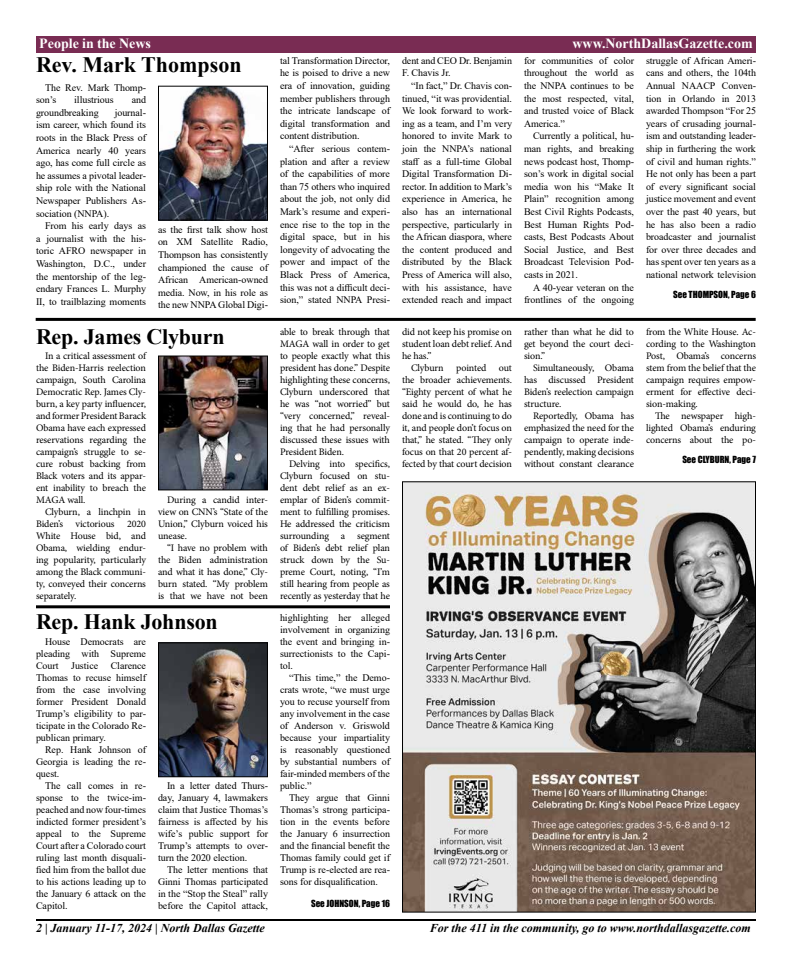
<style>
.page{position:relative;width:792px;height:972px;background:#fff}
.page>*{position:absolute;margin:0;border:0;box-sizing:border-box;transform-origin:0 0}
.t1{font:700 22px "Times New Roman";letter-spacing:-.01em;color:#000}
.t2{font:700 14px "Times New Roman";color:#fff}
.t3{font:italic 700 12px "Times New Roman";color:#000}
.t4{font:10px/12.6px "Times New Roman";letter-spacing:-.005em;color:#000;text-align:justify}
.t5{font:10px/12px "Minion Pro";letter-spacing:-.01em;color:#000;text-align:justify}
.t6{font:9px "Impact";color:#000}
</style>
<div class="page">
<div style="left:36px;top:36px;width:720px;height:17px;background:#792c53"></div>
<hr style="left:36px;top:919px;width:720px;height:2px;background:#000">
<hr style="left:36px;top:318px;width:720px;height:3px;background:#000">
<hr style="left:36px;top:605px;width:354px;height:3px;background:#000">
<img style="left:160px;top:644px;width:106px;height:131px">
<div style="left:158px;top:642px;width:110px;height:135px;border:1px solid #000"></div>
<img style="left:160px;top:88px;width:106px;height:131px">
<div style="left:158px;top:86px;width:110px;height:135px;border:1px solid #000"></div>
<img style="left:160px;top:358px;width:106px;height:130px">
<div style="left:158px;top:356px;width:110px;height:134px;border:1px solid #000"></div>
<img style="left:404px;top:483px;width:350px;height:428px">
<div style="left:402px;top:481px;width:354px;height:432px;border:1px solid #000"></div>
<h2 class="t2" style="left:39px;top:33px;width:113px">People in the News</h2>
<h2 class="t2" style="left:572px;top:33px;width:182px">www.NorthDallasGazette.com</h2>
<h1 class="t1" style="left:36px;top:49px;width:207px">Rev. Mark Thompson</h1>
<p class="t4" style="left:36px;top:81px;width:112px;text-indent:9px">The Rev. Mark Thomp&shy;son’s</p>
<p class="t4" style="left:74px;top:93px;width:41px">illustrious</p>
<p class="t4" style="left:132px;top:93px;width:16px">and</p>
<p class="t4" style="left:36px;top:106px;width:64px">groundbreaking</p>
<p class="t4" style="left:36px;top:106px;width:112px;text-indent:79px">journal&shy;ism career, which found its roots in the Black Press of America nearly 40 years ago, has come full circle as he assumes a pivotal leader&shy;ship role with the National Newspaper Publishers As&shy;sociation (NNPA).</p>
<p class="t4" style="left:36px;top:219px;width:112px;text-indent:9px">From his early days as a journalist with the his&shy;toric AFRO newspaper in Washington, D.C., under the mentorship of the leg&shy;endary Frances L. Murphy II, to trailblazing moments</p>
<p class="t4" style="left:158px;top:223px;width:112px">as the first talk show host on XM Satellite Radio, Thompson has consistently championed the cause of African American-owned media. Now, in his role as the new NNPA Global Digi-</p>
<h1 class="t1" style="left:36px;top:321px;width:190px">Rep. James Clyburn</h1>
<p class="t5" style="left:36px;top:350px;width:112px;text-indent:9px">In a critical assessment of the Biden-Harris reelection campaign, South Carolina Democratic Rep. James Cly&shy;burn, a key party influencer, and former President Barack Obama have each expressed reservations regarding the campaign’s struggle to se&shy;cure robust backing from Black voters and its appar&shy;ent inability to breach the MAGA wall.</p>
<p class="t5" style="left:36px;top:506px;width:112px;text-indent:9px">Clyburn, a linchpin in Biden’s victorious 2020<br>White House bid, and Obama, wielding endur&shy;ing popularity, particularly among the Black communi&shy;ty, conveyed their concerns separately.</p>
<p class="t5" style="left:158px;top:494px;width:112px;text-indent:9px">During a candid inter&shy;view on CNN’s “State of the Union,” Clyburn voiced his unease.</p>
<p class="t5" style="left:158px;top:542px;width:111px;text-indent:9px">“I have no problem with the Biden administration and what it has done,” Cly&shy;burn stated. “My problem is that we have not been</p>
<h1 class="t1" style="left:36px;top:605px;width:183px">Rep. Hank Johnson</h1>
<p class="t4" style="left:36px;top:636px;width:112px;line-height:12px;text-indent:9px">House Democrats are pleading with Supreme Court Justice Clarence Thomas to recuse himself from the case involving former President Donald Trump’s eligibility to par&shy;ticipate in the Colorado Re&shy;publican primary.</p>
<p class="t4" style="left:36px;top:744px;width:112px;line-height:12px;text-indent:9px">Rep. Hank Johnson of Georgia is leading the re&shy;quest.</p>
<p class="t4" style="left:36px;top:780px;width:112px;line-height:12px;text-indent:9px">The call comes in re&shy;sponse to the twice-im&shy;peached and now four-times indicted former president’s appeal to the Supreme Court after a Colorado court ruling last month disquali&shy;fied him from the ballot due to his actions leading up to the January 6 attack on the Capitol.</p>
<p class="t4" style="left:158px;top:779px;width:112px;line-height:12px;text-indent:9px">In a letter dated Thurs&shy;day, January 4, lawmakers claim that Justice Thomas’s fairness is affected by his wife’s public support for Trump’s attempts to over&shy;turn the 2020 election.</p>
<p class="t4" style="left:158px;top:863px;width:112px;line-height:12px;text-indent:9px">The letter mentions that Ginni Thomas participated in the “Stop the Steal” rally before the Capitol attack,</p>
<p class="t4" style="left:280px;top:54px;width:112px">tal Transformation Director, he is poised to drive a new era of innovation, guiding member publishers through the intricate landscape of digital transformation and content distribution.</p>
<p class="t4" style="left:280px;top:142px;width:112px;text-indent:9px">“After serious contem&shy;plation and after a review of the capabilities of more than 75 others who inquired about the job, not only did Mark’s resume and experi&shy;ence rise to the top in the digital space, but in his longevity of advocating the power and impact of the Black Press of America, this was not a difficult deci&shy;sion,” stated NNPA Presi-</p>
<p class="t5" style="left:280px;top:326px;width:112px">able to break through that MAGA wall in order to get to people exactly what this president has done.” Despite highlighting these concerns, Clyburn underscored that he was “not worried” but “very concerned,” reveal&shy;ing that he had personally discussed these issues with President Biden.</p>
<p class="t5" style="left:280px;top:458px;width:112px;text-indent:9px">Delving into specifics, Clyburn focused on stu&shy;dent debt relief as an ex&shy;emplar of Biden’s commit&shy;ment to fulfilling promises.<br>He addressed the criticism surrounding a segment of Biden’s debt relief plan struck down by the Su&shy;preme Court, noting, “I’m still hearing from people as recently as yesterday that he</p>
<p class="t4" style="left:280px;top:611px;width:112px;line-height:12px">highlighting her alleged involvement in organizing the event and bringing in&shy;surrectionists to the Capi&shy;tol.</p>
<p class="t4" style="left:280px;top:671px;width:112px;line-height:12px;text-indent:9px">“This time,” the Demo&shy;crats wrote, “we must urge you to recuse yourself from any involvement in the case of Anderson v. Griswold because your impartiality is reasonably questioned by substantial numbers of fair-minded members of the public.”</p>
<p class="t4" style="left:280px;top:791px;width:112px;line-height:12px;text-indent:9px">They argue that Ginni Thomas’s strong participa&shy;tion in the events before the January 6 insurrection and the financial benefit the Thomas family could get if Trump is re-elected are rea&shy;sons for disqualification.</p>
<p class="t6" style="left:311px;top:896px;width:80px">See JOHNSON, Page 16</p>
<p class="t4" style="left:402px;top:54px;width:112px">dent and CEO Dr. Benjamin<br>F. Chavis Jr.</p>
<p class="t4" style="left:402px;top:79px;width:112px;text-indent:9px">“In fact,” Dr. Chavis con&shy;tinued, “it was providential.<br>We look forward to work&shy;ing as a team, and I’m very honored to invite Mark to join the NNPA’s national staff as a full-time Global Digital Transformation Di&shy;rector. In addition to Mark’s experience in America, he also has an international perspective, particularly in the African diaspora, where the content produced and distributed by the Black Press of America will also, with his assistance, have extended reach and impact</p>
<p class="t5" style="left:402px;top:326px;width:111px">did not keep his promise on student loan debt relief. And he has.”</p>
<p class="t5" style="left:402px;top:362px;width:112px;text-indent:9px">Clyburn pointed out the broader achievements. “Eighty percent of what he said he would do, he has done and is continuing to do it, and people don’t focus on that,” he stated. “They only focus on that 20 percent af&shy;fected by that court decision</p>
<p class="t4" style="left:524px;top:54px;width:112px">for communities of color throughout the world as the NNPA continues to be the most respected, vital, and trusted voice of Black America.”</p>
<p class="t4" style="left:524px;top:129px;width:112px;text-indent:9px">Currently a political, hu&shy;man rights, and breaking news podcast host, Thomp&shy;son’s work in digital social media won his “Make It Plain” recognition among Best Civil Rights Podcasts, Best Human Rights Pod&shy;casts, Best Podcasts About Social Justice, and Best Broadcast Television Pod&shy;casts in 2021.</p>
<p class="t4" style="left:524px;top:281px;width:112px;text-align:right">A 40-year veteran on the frontlines of the ongoing</p>
<p class="t5" style="left:524px;top:326px;width:111px">rather than what he did to get beyond the court deci&shy;sion.”</p>
<p class="t5" style="left:524px;top:362px;width:112px;text-indent:9px">Simultaneously, Obama has discussed President Biden’s reelection campaign structure.</p>
<p class="t5" style="left:524px;top:410px;width:112px;text-indent:9px">Reportedly, Obama has emphasized the need for the campaign to operate inde&shy;pendently, making decisions without constant clearance</p>
<p class="t4" style="left:646px;top:54px;width:112px">struggle of African Ameri&shy;cans and others, the 104th Annual NAACP Conven&shy;tion in Orlando in 2013 awarded Thompson “For 25 years of crusading journal&shy;ism and outstanding leader&shy;ship in furthering the work of civil and human rights.” He not only has been a part of every significant social justice movement and event over the past 40 years, but he has also been a radio broadcaster and journalist for over three decades and has spent over ten years as a national network television</p>
<p class="t6" style="left:673px;top:288px;width:84px">See THOMPSON, Page 6</p>
<p class="t5" style="left:646px;top:326px;width:112px">from the White House. Ac&shy;cording to the Washington Post, Obama’s concerns stem from the belief that the campaign requires empow&shy;erment for effective deci&shy;sion-making.</p>
<p class="t5" style="left:646px;top:410px;width:112px;text-indent:9px">The newspaper high&shy;lighted Obama’s enduring concerns about the po-</p>
<p class="t6" style="left:682px;top:452px;width:75px">See CLYBURN, Page 7</p>
<p class="t3" style="left:36px;top:920px;width:230px">2 | January 11-17, 2024 | North Dallas Gazette</p>
<p class="t3" style="left:430px;top:920px;width:322px">For the 411 in the community, go to www.northdallasgazette.com</p>
</div>
